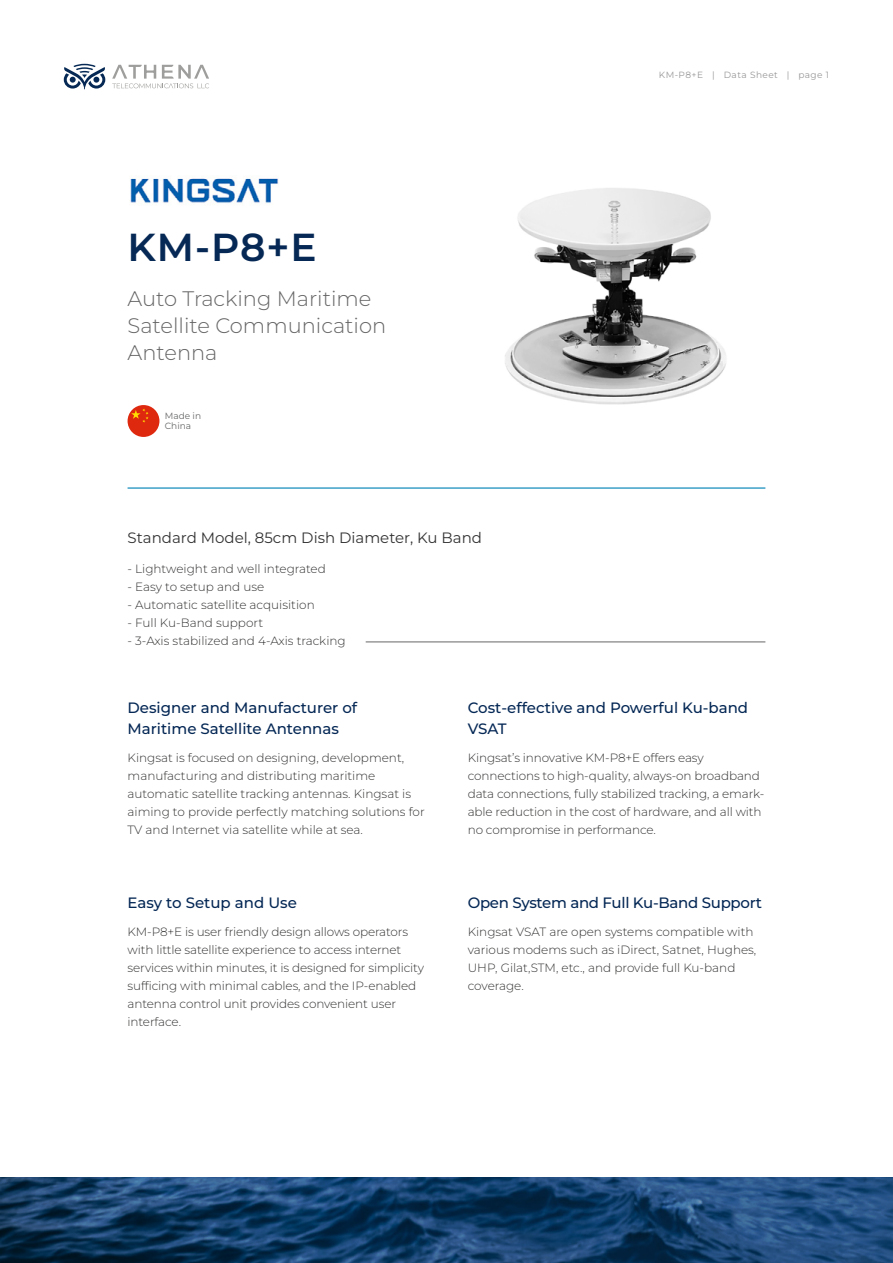
<style>
.page{position:relative;width:893px;height:1263px;background:#fff}
.page>*{position:absolute;margin:0;border:0;box-sizing:border-box;transform-origin:0 0}
.t1{font:600 39px "Montserrat";color:#052855}
.t2{font:300 21px/27px "Montserrat";color:#666}
.t3{font:500 15px/21px "Montserrat";color:#052855}
.t4{font:15px "Montserrat";color:#333}
.t5{font:500 15px "Montserrat";letter-spacing:-.02em;color:#052855}
.t6{font:300 12px/18px "Montserrat";letter-spacing:-.01em;color:#343433}
.t7{font:9px "Montserrat";letter-spacing:.05em;color:#989899}
.t8{font:9px/10.5px "Montserrat";color:#666767}
</style>
<div class="page">
<svg style="left:112px;top:65px;width:97px;height:23px"></svg>
<svg style="left:64px;top:64px;width:41px;height:25px"></svg>
<svg style="left:0;top:1178px;width:893px;height:85px;background:#16406b"></svg>
<img style="left:130px;top:178px;width:149px;height:25px">
<hr style="left:128px;top:487px;width:637px;height:2px;background:#3ca0c8">
<hr style="left:366px;top:641px;width:399px;height:2px;background:#999">
<div style="left:128px;top:405px;width:31px;height:32px;background:#de290f;border-radius:50%"></div>
<svg style="left:131px;top:409px;width:18px;height:14px"></svg>
<img style="left:505px;top:188px;width:221px;height:217px">
<p class="t7" style="left:659px;top:69px;width:46px">KM P- 8+E</p>
<p class="t7" style="left:712px;top:69px;width:4px">|</p>
<p class="t7" style="left:724px;top:69px;width:56px">Data Sheet</p>
<p class="t7" style="left:787px;top:69px;width:4px">|</p>
<p class="t7" style="left:798px;top:69px;width:32px">page 1</p>
<h1 class="t1" style="left:128px;top:221px;width:191px">KM P- 8+E</h1>
<h2 class="t2" style="left:128px;top:285px;width:260px">Auto Tracking Maritime<br>Satellite Communication<br>Antenna</h2>
<p class="t8" style="left:165px;top:410px;width:38px">Made in<br>China</p>
<p class="t4" style="left:128px;top:528px;width:356px">Standard Model, 85cm Dish Diameter, Ku Band</p>
<p class="t6" style="left:128px;top:559px;width:200px">- Lightweight and well integrated</p>
<p class="t6" style="left:128px;top:577px;width:138px">- Easy to setup and use</p>
<p class="t6" style="left:128px;top:595px;width:189px">- Automatic satellite acquisition</p>
<p class="t6" style="left:128px;top:613px;width:137px">- Full Ku-Band support</p>
<p class="t6" style="left:128px;top:631px;width:220px">- 3-Axis stabilized and 4-Axis tracking</p>
<p class="t3" style="left:128px;top:697px;width:231px">Designer and Manufacturer of<br>Maritime Satellite Antennas</p>
<p class="t6" style="left:128px;top:749px;width:299px">Kingsat is focused on designing, development, manufacturing and distributing maritime automatic satellite tracking antennas. Kingsat is aiming to provide perfectly matching solutions for TV and Internet via satellite while at sea.</p>
<p class="t3" style="left:128px;top:892px;width:171px">Easy to Setup and Use</p>
<p class="t6" style="left:128px;top:922px;width:298px">KM P- 8+E is user friendly design allows operators with little satellite experience to access internet services within minutes it, is designed for simplicity sufficing with minimal cables, and the IP-enabled antenna control unit provides convenient user interface.</p>
<p class="t3" style="left:468px;top:697px;width:282px">Cost-effective and Powerful Ku-band<br>VSAT</p>
<p class="t6" style="left:468px;top:749px;width:294px">Kingsat s’ innovative KM P- 8+E offers easy connections to high-quality, always-on broadband</p>
<p class="t6" style="left:468px;top:803px;width:295px">able reduction in the cost of hardware, and all with</p>
<p class="t6" style="left:468px;top:785px;width:298px">data connections, fully stabilized tracking a, emark-</p>
<p class="t6" style="left:468px;top:821px;width:190px">no compromise in performance.</p>
<p class="t5" style="left:468px;top:893px;width:296px">Open System and Full Ku-Band Support</p>
<p class="t6" style="left:468px;top:922px;width:290px">Kingsat VSAT are open systems compatible with various modems such as iDirect, Satnet, Hughes, UHP, Gilat,STM, etc., and provide full Ku-band coverage.</p>
</div>
